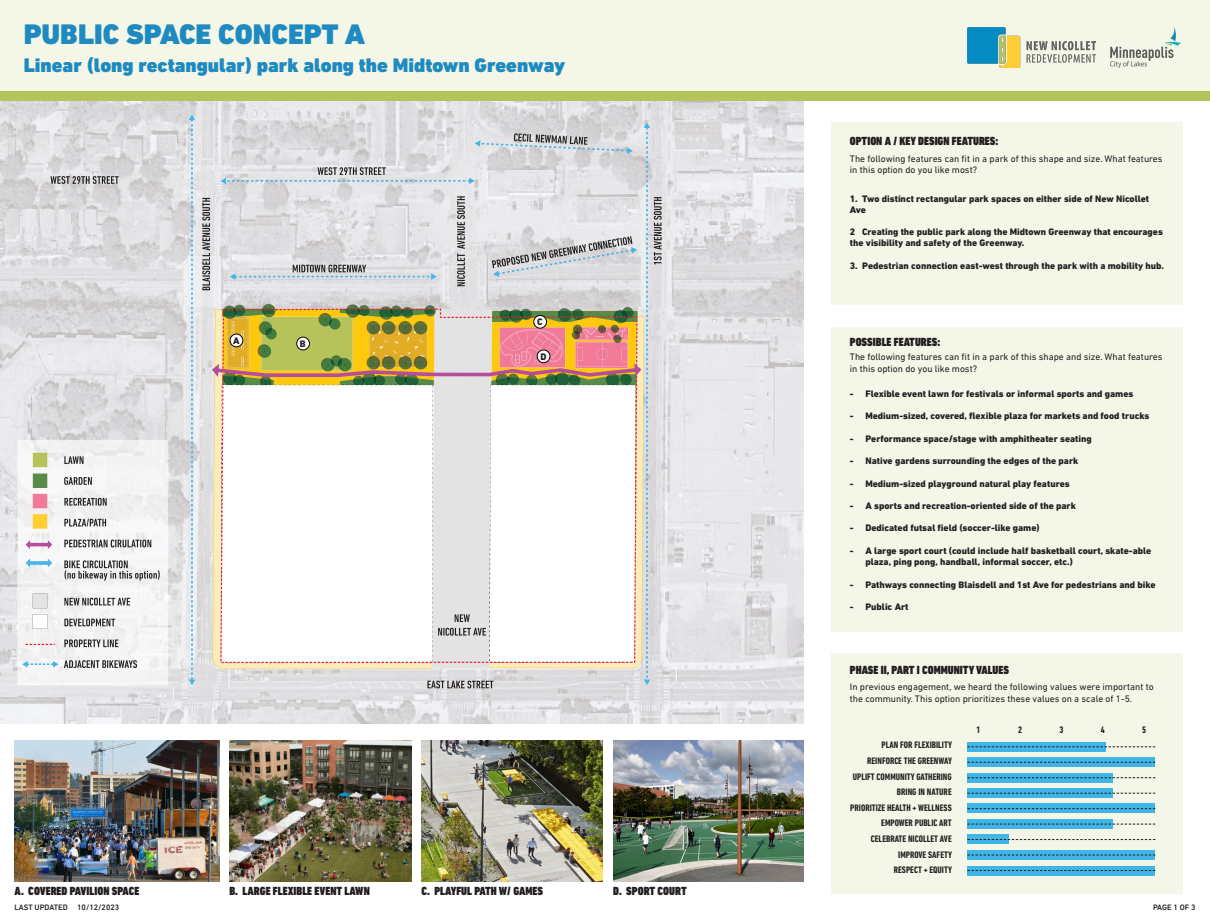
<style>
.page{position:relative;width:1210px;height:922px;background:#fff}
.page>*{position:absolute;margin:0;border:0;box-sizing:border-box;transform-origin:0 0}
.t1{font:900 28.8px "DIN Next LT Pro";color:#1e8ac0}
.t2{font:900 20px "DIN Next LT Pro";color:#1e8ac0}
.t3{font:900 condensed 12px "DIN Next LT Pro";color:#231f20}
.P2{font:800 9.6px/11.2px "DIN Next LT Pro";color:#231f20}
.P1{font:9.6px/11.5px "DIN Next LT Pro";color:#231f20}
.t4{font:700 condensed 9.6px/15.6px "DIN Next LT Pro";color:#231f20;text-align:right}
.P3{font:500 8px "DIN Next LT Pro";color:#231f20}
</style>
<div class="page">
<div style="left:0;top:0;width:1210px;height:92px;background:#f4f6e8"></div>
<img style="left:967px;top:28px;width:129px;height:40px">
<img style="left:1110px;top:27px;width:70px;height:41px">
<div style="left:0;top:91px;width:1210px;height:10px;background:#b5c35c"></div>
<div style="left:831px;top:327px;width:351px;height:304px;background:#f4f6e8"></div>
<div style="left:831px;top:122px;width:351px;height:183px;background:#f4f6e8"></div>
<div style="left:831px;top:654px;width:351px;height:240px;background:#f4f6e8"></div>
<img style="left:0;top:101px;width:804px;height:622px">
<img style="left:421px;top:741px;width:181px;height:140px">
<img style="left:613px;top:741px;width:191px;height:140px">
<div style="left:967px;top:850px;width:188px;height:10px;background:#40b5e7"></div>
<div style="left:967px;top:834px;width:41px;height:10px;background:#40b5e7"></div>
<div style="left:967px;top:819px;width:145px;height:10px;background:#40b5e7"></div>
<div style="left:967px;top:803px;width:188px;height:10px;background:#40b5e7"></div>
<div style="left:967px;top:788px;width:145px;height:9px;background:#40b5e7"></div>
<div style="left:967px;top:773px;width:145px;height:9px;background:#40b5e7"></div>
<div style="left:967px;top:757px;width:188px;height:10px;background:#40b5e7"></div>
<div style="left:967px;top:742px;width:138px;height:9px;background:#40b5e7"></div>
<div style="left:967px;top:865px;width:188px;height:10px;background:#40b5e7"></div>
<svg style="left:967px;top:746px;width:188px;height:1px"></svg>
<svg style="left:967px;top:762px;width:188px;height:1px"></svg>
<svg style="left:967px;top:777px;width:188px;height:1px"></svg>
<svg style="left:967px;top:793px;width:188px;height:1px"></svg>
<svg style="left:967px;top:808px;width:188px;height:1px"></svg>
<svg style="left:967px;top:824px;width:188px;height:1px"></svg>
<svg style="left:967px;top:839px;width:188px;height:1px"></svg>
<svg style="left:967px;top:870px;width:188px;height:1px"></svg>
<svg style="left:967px;top:854px;width:188px;height:1px"></svg>
<img style="left:230px;top:741px;width:181px;height:140px">
<img style="left:14px;top:740px;width:205px;height:141px">
<div style="left:230px;top:334px;width:13px;height:13px;background:#fff;border-radius:50%"></div>
<div style="left:230px;top:334px;width:13px;height:13px;border:1px solid #040503;border-radius:50%"></div>
<div style="left:297px;top:337px;width:12px;height:13px;background:#fff;border-radius:50%"></div>
<div style="left:296px;top:337px;width:14px;height:13px;border:1px solid #040503;border-radius:50%"></div>
<div style="left:537px;top:350px;width:13px;height:13px;background:#fff;border-radius:50%"></div>
<div style="left:537px;top:350px;width:13px;height:13px;border:1px solid #040503;border-radius:50%"></div>
<div style="left:534px;top:315px;width:12px;height:13px;background:#fff;border-radius:50%"></div>
<div style="left:533px;top:315px;width:14px;height:13px;border:1px solid #040503;border-radius:50%"></div>
<h1 class="t1" style="left:24px;top:17px;width:343px">PUBLIC SPACE CONCEPT A</h1>
<h2 class="t2" style="left:24px;top:53px;width:543px">Linear (long rectangular) park along the Midtown Greenway</h2>
<p class="P2" style="left:233px;top:335px;width:8px">A</p>
<p class="P2" style="left:300px;top:338px;width:7px">B</p>
<p class="P2" style="left:537px;top:316px;width:7px">C</p>
<p class="P2" style="left:540px;top:351px;width:8px">D</p>
<h3 class="t3" style="left:850px;top:134px;width:150px">OPTION A / KEY DESIGN FEATURES:</h3>
<p class="P1" style="left:850px;top:153px;width:314px">The following features can fit in a park of this shape and size. What features in this option do you like most?</p>
<p class="P2" style="left:850px;top:193px;width:301px">1. Two distinct rectangular park spaces on either side of New Nicollet<br>Ave</p>
<p class="P2" style="left:850px;top:226px;width:314px">2 Creating the public park along the Midtown Greenway that encourages the visibility and safety of the Greenway.</p>
<p class="P2" style="left:850px;top:260px;width:315px">3. Pedestrian connection east-west through the park with a mobility hub.</p>
<h3 class="t3" style="left:850px;top:335px;width:92px">POSSIBLE FEATURES:</h3>
<p class="P1" style="left:850px;top:351px;width:314px">The following features can fit in a park of this shape and size. What features in this option do you like most?</p>
<p class="P2" style="left:850px;top:388px;width:5px">-</p>
<p class="P2" style="left:850px;top:410px;width:5px">-</p>
<p class="P2" style="left:850px;top:433px;width:5px">-</p>
<p class="P2" style="left:850px;top:455px;width:5px">-</p>
<p class="P2" style="left:850px;top:478px;width:5px">-</p>
<p class="P2" style="left:850px;top:500px;width:5px">-</p>
<p class="P2" style="left:850px;top:522px;width:5px">-</p>
<p class="P2" style="left:850px;top:545px;width:5px">-</p>
<p class="P2" style="left:850px;top:578px;width:5px">-</p>
<p class="P2" style="left:850px;top:601px;width:5px">-</p>
<p class="P2" style="left:865px;top:388px;width:269px">Flexible event lawn for festivals or informal sports and games</p>
<p class="P2" style="left:865px;top:410px;width:285px">Medium-sized, covered, flexible plaza for markets and food trucks</p>
<p class="P2" style="left:865px;top:433px;width:228px">Performance space/stage with amphitheater seating</p>
<p class="P2" style="left:865px;top:455px;width:214px">Native gardens surrounding the edges of the park</p>
<p class="P2" style="left:865px;top:478px;width:206px">Medium-sized playground natural play features</p>
<p class="P2" style="left:865px;top:500px;width:212px">A sports and recreation-oriented side of the park</p>
<p class="P2" style="left:865px;top:522px;width:176px">Dedicated futsal field (soccer-like game)</p>
<p class="P2" style="left:865px;top:545px;width:287px">A large sport court (could include half basketball court, skate-able plaza, ping pong, handball, informal soccer, etc.)</p>
<p class="P2" style="left:865px;top:578px;width:292px">Pathways connecting Blaisdell and 1st Ave for pedestrians and bike</p>
<p class="P2" style="left:865px;top:601px;width:45px">Public Art</p>
<h3 class="t3" style="left:850px;top:662px;width:161px">PHASE II, PART I COMMUNITY VALUES</h3>
<p class="P1" style="left:850px;top:681px;width:305px">In previous engagement, we heard the following values were important to the community. This option prioritizes these values on a scale of 1-5.</p>
<p class="t4" style="left:850px;top:737px;width:103px">PLAN FOR FLEXIBILITY<br>REINFORCE THE GREENWAY<br>UPLIFT COMMUNITY GATHERING<br>BRING IN NATURE<br>PRIORITIZE HEALTH + WELLNESS<br>EMPOWER PUBLIC ART<br>CELEBRATE NICOLLET AVE<br>IMPROVE SAFETY<br>RESPECT + EQUITY</p>
<p class="t4" style="left:976px;top:722px;width:5px">1</p>
<p class="t4" style="left:1018px;top:722px;width:5px">2</p>
<p class="t4" style="left:1059px;top:722px;width:5px">3</p>
<p class="t4" style="left:1100px;top:722px;width:5px">4</p>
<p class="t4" style="left:1142px;top:722px;width:5px">5</p>
<h3 class="t3" style="left:14px;top:883px;width:126px">A. COVERED PAVILION SPACE</h3>
<p class="P3" style="left:14px;top:902px;width:106px">LAST UPDATED 10/12/2023</p>
<p class="P3" style="left:1153px;top:902px;width:44px">PAGE 1 OF 3</p>
<h3 class="t3" style="left:229px;top:883px;width:142px">B. LARGE FLEXIBLE EVENT LAWN</h3>
<h3 class="t3" style="left:421px;top:883px;width:123px">C. PLAYFUL PATH W/ GAMES</h3>
<h3 class="t3" style="left:613px;top:883px;width:75px">D. SPORT COURT</h3>
</div>
